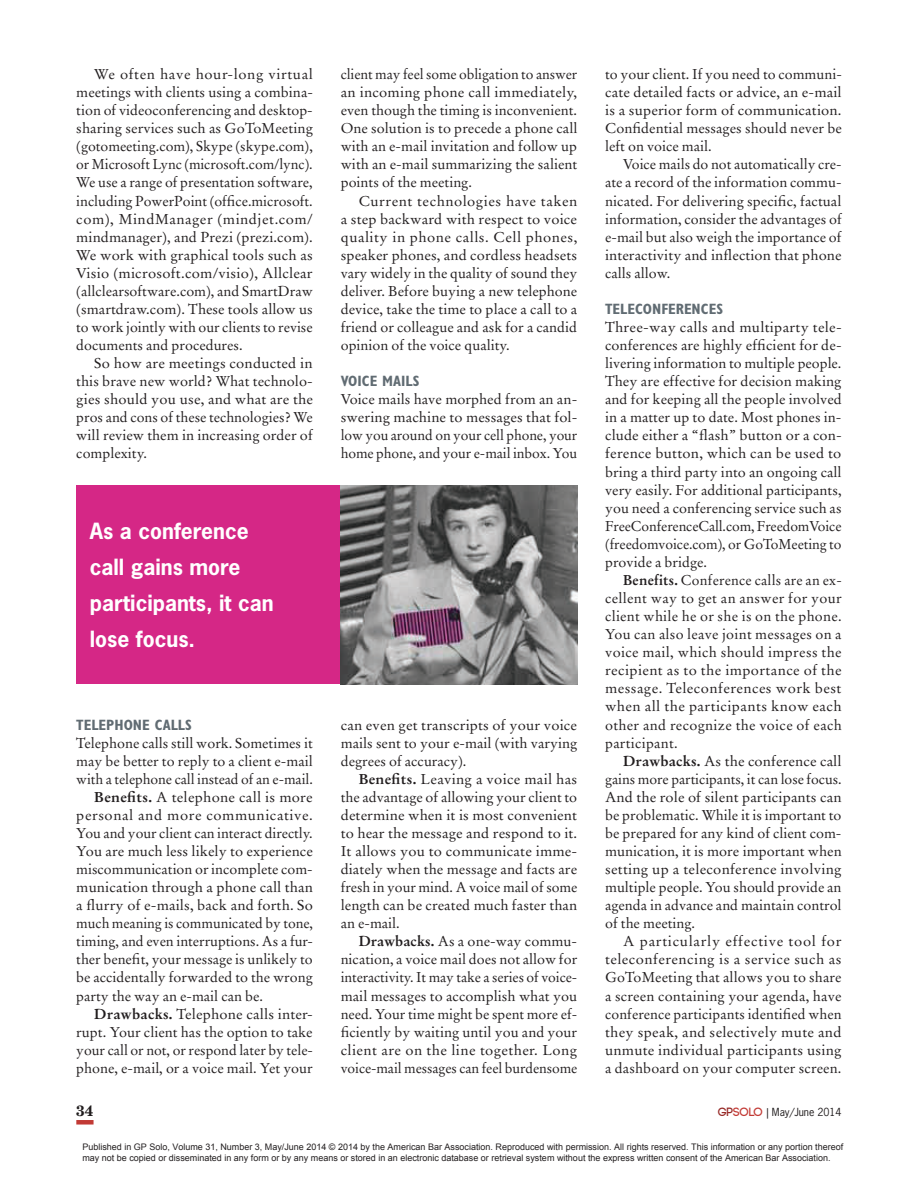
<style>
.page{position:relative;width:918px;height:1188px;background:#fff}
.page>*{position:absolute;margin:0;border:0;box-sizing:border-box;transform-origin:0 0}
.t1{font:700 21px/36px "News Gothic Std";color:#fff}
.t2{font:700 condensed 15px "Gill Sans Std";color:#616c73}
.t3{font:700 15px "New Century Schlbk LT Std";color:#211d1e}
.t4{font:14.25px/18px "Stempel Garamond LT Std";color:#211d1e;text-align:justify}
.t5{font:14.25px "Stempel Garamond LT Std";letter-spacing:.02em;color:#211d1e}
.t6{font:14.25px "Stempel Garamond LT Std";letter-spacing:.04em;color:#211d1e}
.t7{font:10.5px "News Gothic Std";color:#211d1e}
.t8{font:9px/10.8px "Arial";color:#231f20}
.s1{font-weight:700}
.s2{font-family:"Code";font-weight:700;font-size:12px;color:#962926}
.s3{font-family:"Code";font-weight:700;font-size:12px;color:#c23a35}
</style>
<div class="page">
<div style="left:76px;top:1120px;width:18px;height:5px;background:#c23a35"></div>
<div style="left:76px;top:486px;width:265px;height:198px;background:#d52786"></div>
<img style="left:341px;top:486px;width:236px;height:198px">
<p class="t4" style="left:76px;top:66px;width:238px;text-indent:18px">We often have hour-long virtual meetings with clients using a combina&shy;tion of videoconferencing and desktop&shy;sharing services such as GoToMeeting (gotomeeting.com), Skype (skype.com), or Microsoft Lync (microsoft.com/lync).<br>We use a range of presentation software, including PowerPoint (office.microsoft. com), MindManager (mindjet.com/ mindmanager), and Prezi (prezi.com).<br>We work with graphical tools such as Visio (microsoft.com/visio), Allclear (allclearsoftware.com), and SmartDraw (smartdraw.com). These tools allow us to work jointly with our clients to revise documents and procedures.</p>
<p class="t4" style="left:76px;top:355px;width:238px;text-indent:18px">So how are meetings conducted in this brave new world? What technolo&shy;gies should you use, and what are the pros and cons of these technologies? We will review them in increasing order of complexity.</p>
<p class="t4" style="left:605px;top:66px;width:238px">to your client. If you need to communi&shy;cate detailed facts or advice, an e-mail is a superior form of communication.<br>Confidential messages should never be left on voice mail.</p>
<p class="t4" style="left:605px;top:157px;width:238px;text-indent:18px">Voice mails do not automatically cre&shy;ate a record of the information commu&shy;nicated. For delivering specific, factual information, consider the advantages of e-mail but also weigh the importance of interactivity and inflection that phone calls allow.</p>
<p class="t2" style="left:605px;top:300px;width:119px">TELECONFERENCES</p>
<p class="t4" style="left:605px;top:319px;width:238px">Three-way calls and multiparty tele&shy;conferences are highly efficient for de&shy;livering information to multiple people.<br>They are effective for decision making and for keeping all the people involved in a matter up to date. Most phones in&shy;clude either a “flash” button or a con&shy;ference button, which can be used to bring a third party into an ongoing call very easily. For additional participants, you need a conferencing service such as FreeConferenceCall.com, FreedomVoice (freedomvoice.com), or GoToMeeting to provide a bridge.</p>
<p class="t4" style="left:605px;top:572px;width:238px;text-indent:18px"><span class="s1">Benefits.</span> Conference calls are an ex&shy;cellent way to get an answer for your client while he or she is on the phone.<br>You can also leave joint messages on a voice mail, which should impress the recipient as to the importance of the message. Teleconferences work best when all the participants know each other and recognize the voice of each participant.</p>
<p class="t4" style="left:605px;top:753px;width:238px;text-indent:18px"><span class="s1">Drawbacks.</span> As the conference call gains more participants, it can lose focus.<br>And the role of silent participants can be problematic. While it is important to be prepared for any kind of client com&shy;munication, it is more important when setting up a teleconference involving multiple people. You should provide an agenda in advance and maintain control of the meeting.</p>
<p class="t4" style="left:605px;top:934px;width:238px;text-indent:18px">A particularly effective tool for teleconferencing is a service such as GoToMeeting that allows you to share a screen containing your agenda, have conference participants identified when they speak, and selectively mute and unmute individual participants using a dashboard on your computer screen.</p>
<p class="t7" style="left:718px;top:1108px;width:125px"><span class="s2">GP</span><span class="s3">SOLO</span> | May/June 2014</p>
<p class="t8" style="left:82px;top:1142px;width:762px">Published in GP Solo, Volume 31, Number 3, May/June 2014 © 2014 by the American Bar Association. Reproduced with permission. All rights reserved. This information or any portion thereof may not be copied or disseminated in any form or by any means or stored in an electronic database or retrieval system without the express written consent of the American Bar Association.</p>
<p class="t4" style="left:341px;top:66px;width:238px">client may feel some obligation to answer an incoming phone call immediately, even though the timing is inconvenient.<br>One solution is to precede a phone call with an e-mail invitation and follow up with an e-mail summarizing the salient points of the meeting.</p>
<p class="t4" style="left:341px;top:193px;width:238px;text-indent:18px">Current technologies have taken a step backward with respect to voice quality in phone calls. Cell phones, speaker phones, and cordless headsets vary widely in the quality of sound they deliver. Before buying a new telephone device, take the time to place a call to a friend or colleague and ask for a candid opinion of the voice quality.</p>
<p class="t2" style="left:341px;top:372px;width:80px">VOICE MAILS</p>
<p class="t4" style="left:341px;top:391px;width:238px">Voice mails have morphed from an an&shy;swering machine to messages that fol&shy;low you around on your cell phone, your home phone, and your e-mail inbox. You</p>
<h1 class="t1" style="left:90px;top:515px;width:185px">As a conference call gains more participants, it can lose focus.</h1>
<p class="t4" style="left:341px;top:717px;width:238px">can even get transcripts of your voice mails sent to your e-mail (with varying degrees of accuracy).</p>
<p class="t4" style="left:341px;top:771px;width:238px;text-indent:18px"><span class="s1">Benefits.</span> Leaving a voice mail has the advantage of allowing your client to determine when it is most convenient to hear the message and respond to it.<br>It allows you to communicate imme&shy;diately when the message and facts are fresh in your mind. A voice mail of some length can be created much faster than an e-mail.</p>
<p class="t4" style="left:341px;top:934px;width:238px;text-indent:18px"><span class="s1">Drawbacks.</span> As a one-way commu&shy;nication, a voice mail does not allow for interactivity. It may take a series of voice&shy;mail messages to accomplish what you need. Your time might be spent more ef&shy;ficiently by waiting until you and your client are on the line together. Long voice-mail messages can feel burdensome</p>
<p class="t2" style="left:76px;top:716px;width:117px">TELEPHONE CALLS</p>
<p class="t4" style="left:76px;top:735px;width:238px">Telephone calls still work. Sometimes it</p>
<p class="t4" style="left:76px;top:753px;width:238px">may be better to reply to a client e-mail</p>
<p class="t4" style="left:76px;top:771px;width:238px">with a telephone call instead of an e-mail.</p>
<p class="t5" style="left:94px;top:791px;width:220px"><span class="s1">Benefits.</span> A telephone call is more</p>
<p class="t6" style="left:76px;top:809px;width:238px">personal and more communicative.</p>
<p class="t4" style="left:76px;top:825px;width:238px">You and your client can interact directly.</p>
<p class="t4" style="left:76px;top:843px;width:238px">You are much less likely to experience</p>
<p class="t4" style="left:76px;top:861px;width:238px">miscommunication or incomplete com-</p>
<p class="t4" style="left:76px;top:879px;width:238px">munication through a phone call than</p>
<p class="t4" style="left:76px;top:897px;width:238px">a flurry of e-mails, back and forth. So</p>
<p class="t4" style="left:76px;top:915px;width:238px">much meaning is communicated by tone,</p>
<p class="t4" style="left:76px;top:934px;width:238px">timing, and even interruptions. As a fur-</p>
<p class="t4" style="left:76px;top:952px;width:238px">ther benefit, your message is unlikely to</p>
<p class="t4" style="left:76px;top:970px;width:238px">be accidentally forwarded to the wrong</p>
<p class="t4" style="left:76px;top:988px;width:188px">party the way an e-mail can be.</p>
<p class="t4" style="left:94px;top:1006px;width:220px"><span class="s1">Drawbacks.</span> Telephone calls inter-</p>
<p class="t4" style="left:76px;top:1024px;width:238px">rupt. Your client has the option to take</p>
<p class="t4" style="left:76px;top:1042px;width:238px">your call or not, or respond later by tele-</p>
<p class="t4" style="left:76px;top:1060px;width:238px">phone, e-mail, or a voice mail. Yet your</p>
<p class="t3" style="left:76px;top:1102px;width:19px">34</p>
</div>
